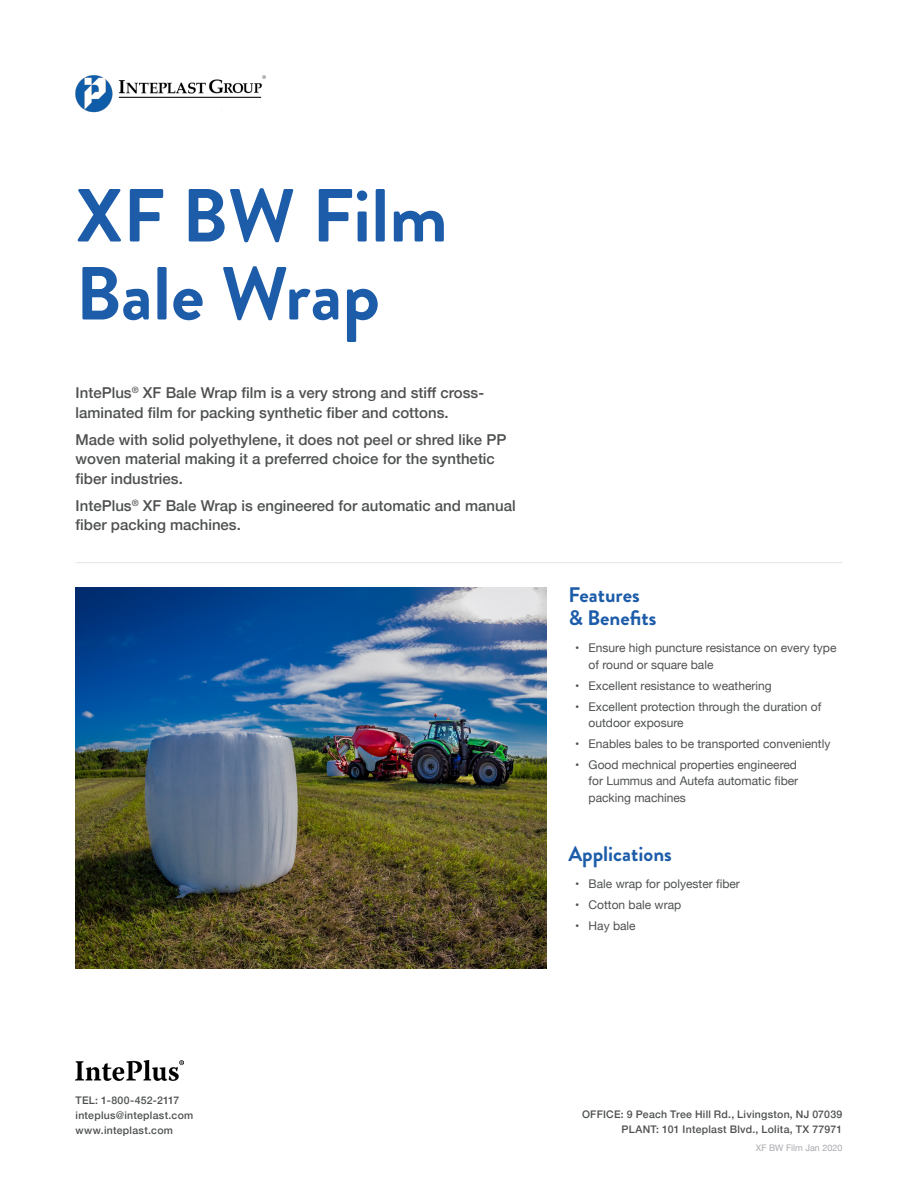
<style>
.page{position:relative;width:918px;height:1188px;background:#fff}
.page>*{position:absolute;margin:0;border:0;box-sizing:border-box;transform-origin:0 0}
.t1{font:700 75px "Brandon Grotesque";color:#1c5ca9}
.Subheaders_-_Bullete{font:700 21px "Brandon Grotesque";color:#1c5ca9}
.Copy_-_Product_Info{font:500 15px/19.5px "Helvetica Neue";color:#4f5151}
.t2{font:12px/16.5px "Helvetica Neue";color:#4f5151}
.t3{font:500 10.5px/15px "Helvetica Neue";letter-spacing:.025em;color:#4f5151;text-align:right}
.t4{font:9px "Helvetica Neue";color:#a8a9ad}
.s1{color:#515151}
</style>
<div class="page">
<img style="left:75px;top:75px;width:191px;height:38px">
<img style="left:76px;top:1061px;width:107px;height:20px">
<img style="left:76px;top:588px;width:471px;height:381px">
<hr style="left:76px;top:562px;width:766px;height:1px;background:#e1e3e8">
<p class="t1" style="left:76px;top:163px;width:374px">XF BW Film</p>
<p class="t1" style="left:76px;top:241px;width:306px">Bale Wrap</p>
<p class="Copy_-_Product_Info" style="left:76px;top:382px;width:410px">IntePlus<sup>®</sup> XF Bale Wrap film is a very strong and stiff cross&shy;laminated film for packing synthetic fiber and cottons.</p>
<p class="Copy_-_Product_Info" style="left:76px;top:428px;width:432px">Made with solid polyethylene, it does not peel or shred like PP woven material making it a preferred choice for the synthetic fiber industries.</p>
<p class="Copy_-_Product_Info" style="left:76px;top:495px;width:442px">IntePlus<sup>®</sup> XF Bale Wrap is engineered for automatic and manual fiber packing machines.</p>
<p class="Subheaders_-_Bullete" style="left:568px;top:580px;width:73px">Features</p>
<p class="Subheaders_-_Bullete" style="left:568px;top:603px;width:90px">&amp; Benefits</p>
<p class="t2" style="left:589px;top:641px;width:249px;text-indent:-14px"><span class="s1">•</span> Ensure high puncture resistance on every type of round or square bale</p>
<p class="t2" style="left:575px;top:678px;width:198px"><span class="s1">•</span> Excellent resistance to weathering</p>
<p class="t2" style="left:589px;top:699px;width:234px;text-indent:-14px"><span class="s1">•</span> Excellent protection through the duration of outdoor exposure</p>
<p class="t2" style="left:575px;top:736px;width:257px"><span class="s1">•</span> Enables bales to be transported conveniently</p>
<p class="t2" style="left:589px;top:757px;width:211px;text-align:justify;text-indent:-14px"><span class="s1">•</span> Good mechnical properties engineered for Lummus and Autefa automatic fiber packing machines</p>
<p class="Subheaders_-_Bullete" style="left:568px;top:839px;width:105px">Applications</p>
<p class="t2" style="left:575px;top:877px;width:166px"><span class="s1">•</span> Bale wrap for polyester fiber</p>
<p class="t2" style="left:575px;top:897px;width:108px"><span class="s1">•</span> Cotton bale wrap</p>
<p class="t2" style="left:575px;top:918px;width:62px"><span class="s1">•</span> Hay bale</p>
<p class="t3" style="left:76px;top:1092px;width:119px;text-align:left">TEL: 1-800-452-2117 inteplus@inteplast.com www.inteplast.com</p>
<p class="t3" style="left:582px;top:1105px;width:262px">OFFICE: 9 Peach Tree Hill Rd., Livingston, NJ 07039<br>PLANT: 101 Inteplast Blvd., Lolita, TX 77971</p>
<p class="t4" style="left:756px;top:1142px;width:88px">XF BW Film Jan 2020</p>
</div>
